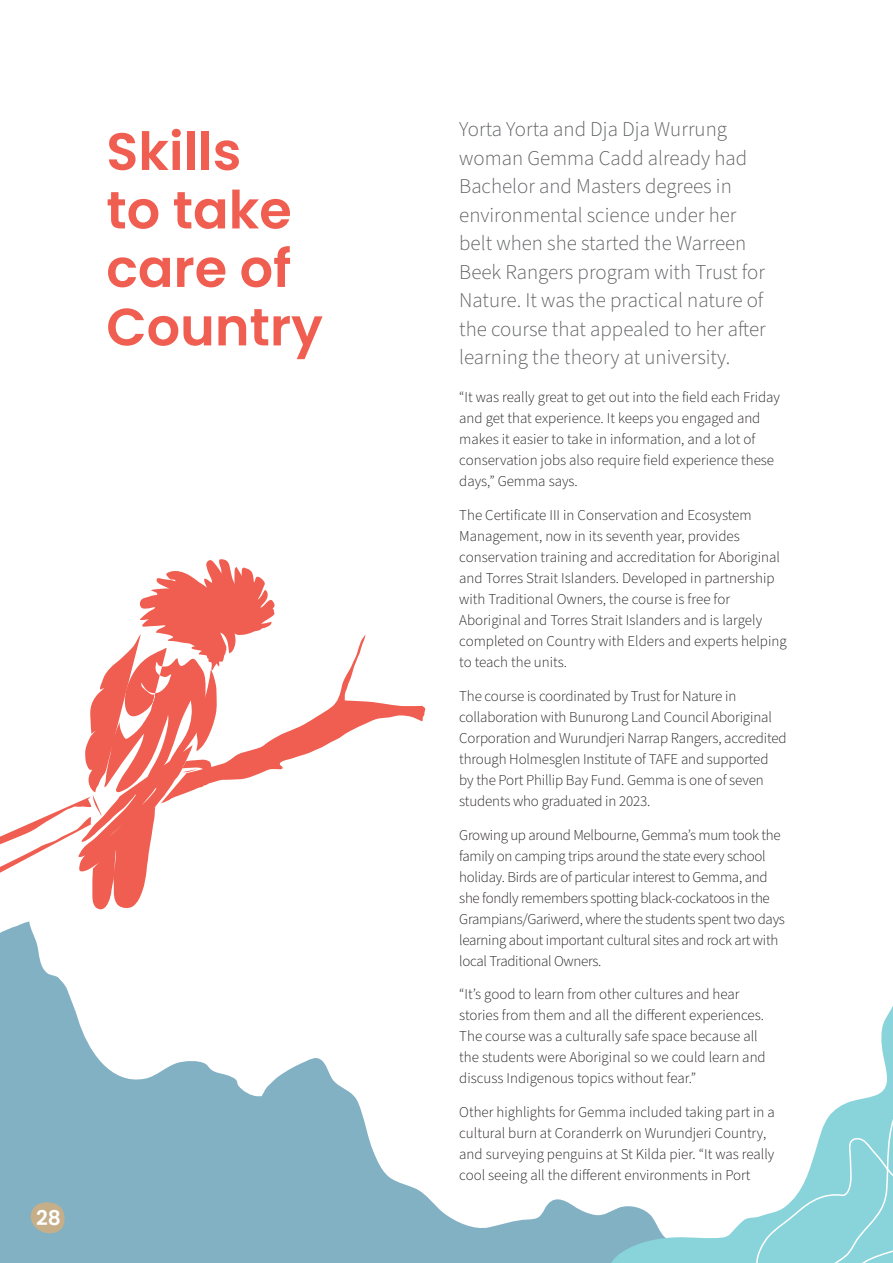
<style>
.page{position:relative;width:893px;height:1263px;background:#fff}
.page>*{position:absolute;margin:0;border:0;box-sizing:border-box;transform-origin:0 0}
.Heading_1_bold{font:600 52.5px/58.5px "Poppins";color:#ef5e50}
.INtro_text{font:300 21px/28.5px "Source Sans Pro";color:#5d5e61}
.Pull_quote-red{font:600 20.4px "Poppins";color:#fff}
.Body_text{font:300 15px/21px "Source Sans Pro";color:#231f20}
.Body_text-2{font:300 15px/21px "Source Sans Pro";letter-spacing:-.02em;color:#231f20}
</style>
<div class="page">
<svg style="left:0;top:921px;width:602px;height:342px"></svg>
<svg style="left:0;top:559px;width:426px;height:351px"></svg>
<svg style="left:602px;top:1206px;width:153px;height:57px"></svg>
<svg style="left:755px;top:1006px;width:138px;height:257px"></svg>
<svg style="left:30px;top:1202px;width:36px;height:36px"></svg>
<p class="Heading_1_bold" style="left:106px;top:123px;width:218px">Skills<br>to take care of<br>Country</p>
<p class="Pull_quote-red" style="left:36px;top:1205px;width:26px">28</p>
<p class="INtro_text" style="left:459px;top:116px;width:308px">Yorta Yorta and Dja Dja Wurrung woman Gemma Cadd already had Bachelor and Masters degrees in environmental science under her belt when she started the Warreen Beek Rangers program with Trust for Nature. It was the practical nature of the course that appealed to her after learning the theory at university.</p>
<p class="Body_text" style="left:459px;top:387px;width:322px">“It was really great to get out into the field each Friday and get that experience. It keeps you engaged and makes it easier to take in information, and a lot of conservation jobs also require field experience these days,” Gemma says.</p>
<p class="Body_text" style="left:459px;top:505px;width:329px">The Certificate III in Conservation and Ecosystem Management, now in its seventh year, provides conservation training and accreditation for Aboriginal and Torres Strait Islanders. Developed in partnership with Traditional Owners, the course is free for Aboriginal and Torres Strait Islanders and is largely completed on Country with Elders and experts helping to teach the units.</p>
<p class="Body_text" style="left:459px;top:686px;width:329px">The course is coordinated by Trust for Nature in collaboration with Bunurong Land Council Aboriginal Corporation and Wurundjeri Narrap Rangers, accredited through Holmesglen Institute of TAFE and supported by the Port Phillip Bay Fund. Gemma is one of seven students who graduated in 2023.</p>
<p class="Body_text-2" style="left:459px;top:825px;width:327px">Growing up around Melbourne, Gemma’s mum took the family on camping trips around the state every school holiday. Birds are of particular interest to Gemma, and she fondly remembers spotting black-cockatoos in the Grampians/Gariwerd, where the students spent two days learning about important cultural sites and rock art with local Traditional Owners.</p>
<p class="Body_text" style="left:459px;top:984px;width:308px">“It’s good to learn from other cultures and hear stories from them and all the different experiences.<br>The course was a culturally safe space because all the students were Aboriginal so we could learn and discuss Indigenous topics without fear.”</p>
<p class="Body_text" style="left:459px;top:1102px;width:317px">Other highlights for Gemma included taking part in a cultural burn at Coranderrk on Wurundjeri Country, and surveying penguins at St Kilda pier. “It was really cool seeing all the different environments in Port</p>
</div>
